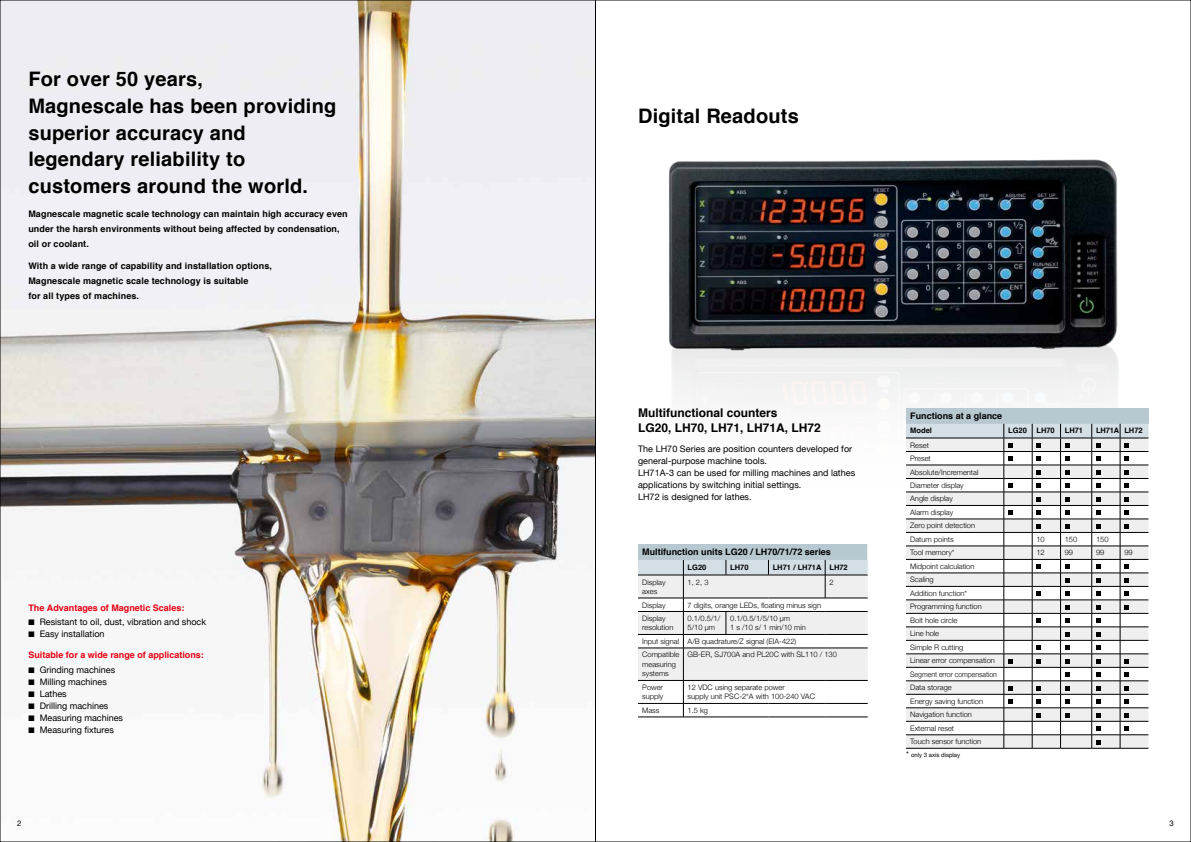
<style>
.page{position:relative;width:1191px;height:842px;background:#fff}
.page>*{position:absolute;margin:0;border:0;box-sizing:border-box;transform-origin:0 0}
.t1{font:700 20px/26.8px "Helvetica";letter-spacing:.01em;color:#000}
.t2{font:700 12px/14.5px "Helvetica";color:#000}
.t3{font:9px/12px "Helvetica Neue";letter-spacing:.005em;color:#000}
.t4{font:700 9px/15px "Helvetica";letter-spacing:.01em;color:#000}
.t5{font:700 9px "Helvetica";color:#e60012}
.t6{font:7.8px "Helvetica Neue LT Std";color:#000}
.t7{font:300 7.5px/13.5px "Helvetica Neue";color:#000}
.t8{font:700 7.5px "Helvetica";color:#000}
.t9{font:700 7.5px "Helvetica";letter-spacing:-.02em;color:#000}
.t10{font:6px "Helvetica Neue";color:#000}
.s1{font-size:8px}
</style>
<div class="page">
<img style="left:2px;top:2px;width:593px;height:838px">
<img style="left:669px;top:159px;width:449px;height:162px">
<img style="left:669px;top:321px;width:449px;height:78px">
<hr style="left:638px;top:717px;width:45px;height:1px;background:#000">
<hr style="left:683px;top:717px;width:43px;height:1px;background:#000">
<hr style="left:726px;top:717px;width:42px;height:1px;background:#000">
<hr style="left:768px;top:717px;width:57px;height:1px;background:#000">
<hr style="left:825px;top:717px;width:42px;height:1px;background:#000">
<svg style="left:638px;top:544px;width:230px;height:173px"></svg>
<div style="left:906px;top:408px;width:242px;height:16px;background:#b8c8d1"></div>
<svg style="left:906px;top:424px;width:242px;height:325px"></svg>
<hr style="left:595px;top:0;width:1px;height:842px;background:#000">
<h1 class="t1" style="left:28px;top:66px;width:309px">For over 50 years,<br>Magnescale has been providing superior accuracy and legendary reliability to customers around the world.</h1>
<p class="t4" style="left:28px;top:206px;width:321px">Magnescale magnetic scale technology can maintain high accuracy even under the harsh environments without being affected by condensation, oil or coolant.</p>
<p class="t4" style="left:28px;top:258px;width:245px">With a wide range of capability and installation options,<br>Magnescale magnetic scale technology is suitable<br>for all types of machines.</p>
<p class="t5" style="left:28px;top:600px;width:158px">The Advantages of Magnetic Scales:</p>
<p class="t3" style="left:28px;top:617px;width:179px">■ Resistant to oil, dust, vibration and shock</p>
<p class="t3" style="left:28px;top:629px;width:78px">■ Easy installation</p>
<p class="t5" style="left:28px;top:647px;width:177px">Suitable for a wide range of applications:</p>
<p class="t3" style="left:28px;top:664px;width:88px">■ Grinding machines</p>
<p class="t3" style="left:28px;top:676px;width:80px">■ Milling machines</p>
<p class="t3" style="left:28px;top:688px;width:40px">■ Lathes</p>
<p class="t3" style="left:28px;top:700px;width:82px">■ Drilling machines</p>
<p class="t3" style="left:28px;top:712px;width:96px">■ Measuring machines</p>
<p class="t3" style="left:28px;top:724px;width:87px">■ Measuring fixtures</p>
<h1 class="t1" style="left:638px;top:103px;width:162px">Digital Readouts</h1>
<h2 class="t2" style="left:638px;top:406px;width:184px">Multifunctional counters<br>LG20, LH70, LH71, LH71A, LH72</h2>
<p class="t3" style="left:638px;top:444px;width:219px">The LH70 Series are position counters developed for general-purpose machine tools.<br>LH71A-3 can be used for milling machines and lathes applications by switching initial settings.<br>LH72 is designed for lathes.</p>
<p class="t4" style="left:642px;top:545px;width:190px">Multifunction units LG20 / LH70/71/72 series</p>
<p class="t8" style="left:687px;top:561px;width:20px">LG20</p>
<p class="t8" style="left:730px;top:561px;width:20px">LH70</p>
<p class="t8" style="left:772px;top:561px;width:77px">LH71 / LH71A LH72</p>
<p class="t7" style="left:642px;top:576px;width:25px;line-height:9.5px">Display axes</p>
<p class="t7" style="left:687px;top:574px;width:22px">1, 2, 3</p>
<p class="t7" style="left:829px;top:574px;width:6px">2</p>
<p class="t7" style="left:642px;top:597px;width:25px">Display</p>
<p class="t7" style="left:687px;top:597px;width:135px">7 digits, orange LEDs, floating minus sign</p>
<p class="t7" style="left:642px;top:613px;width:33px;line-height:9.5px">Display resolution</p>
<p class="t7" style="left:687px;top:613px;width:34px;line-height:9.5px">0.1/0.5/1/<br>5/10 µm</p>
<p class="t7" style="left:730px;top:613px;width:77px;line-height:9.5px">0.1/0.5/1/5/10 µm<br>1 s /10 s/ 1 min/10 min</p>
<p class="t7" style="left:642px;top:634px;width:155px">Input signal A/B quadrature/Z signal (EIA-422)<br>Compatible</p>
<p class="t7" style="left:642px;top:659px;width:35px;line-height:9.5px">measuring systems</p>
<p class="t7" style="left:687px;top:647px;width:151px">GB-ER, SJ700A and PL20C with SL110 / 130</p>
<p class="t7" style="left:642px;top:682px;width:23px;line-height:9.5px">Power supply</p>
<p class="t7" style="left:687px;top:682px;width:129px;line-height:9.5px">12 VDC using separate power<br>supply unit PSC-2*A with 100-240 VAC</p>
<p class="t7" style="left:642px;top:703px;width:19px">Mass</p>
<p class="t7" style="left:687px;top:703px;width:22px">1.5 kg</p>
<p class="t4" style="left:910px;top:408px;width:94px">Functions at a glance</p>
<p class="t8" style="left:910px;top:425px;width:23px">Model</p>
<p class="t8" style="left:1008px;top:425px;width:20px">LG20</p>
<p class="t8" style="left:1036px;top:425px;width:20px">LH70</p>
<p class="t8" style="left:1064px;top:425px;width:20px">LH71</p>
<p class="t9" style="left:1096px;top:425px;width:48px">LH71A LH72</p>
<p class="t7" style="left:910px;top:438px;width:70px">Reset<br>Preset<br>Absolute/Incremental<br>Diameter display<br>Angle display<br>Alarm display<br>Zero point detection<br>Datum points</p>
<p class="t7" style="left:1036px;top:532px;width:10px">10</p>
<p class="t7" style="left:1064px;top:532px;width:14px">150</p>
<p class="t7" style="left:1096px;top:532px;width:14px">150</p>
<p class="t7" style="left:910px;top:545px;width:46px">Tool memory*</p>
<p class="t7" style="left:1036px;top:545px;width:10px">12</p>
<p class="t7" style="left:1064px;top:545px;width:10px">99</p>
<p class="t7" style="left:1096px;top:545px;width:10px">99</p>
<p class="t7" style="left:1124px;top:545px;width:10px">99</p>
<p class="t7" style="left:910px;top:559px;width:88px">Midpoint calculation<br>Scaling<br>Addition function*<br>Programming function<br>Bolt hole circle<br>Line hole<br>Simple R cutting<br>Linear error compensation<br>Segment error compensation<br>Data storage<br>Energy saving function<br>Navigation function<br>External reset<br>Touch sensor function</p>
<p class="t10" style="left:906px;top:751px;width:56px"><span class="s1">*</span> only 3 axis display</p>
<p class="t6" style="left:17px;top:818px;width:6px">2</p>
<p class="t6" style="left:1169px;top:818px;width:6px">3</p>
</div>
